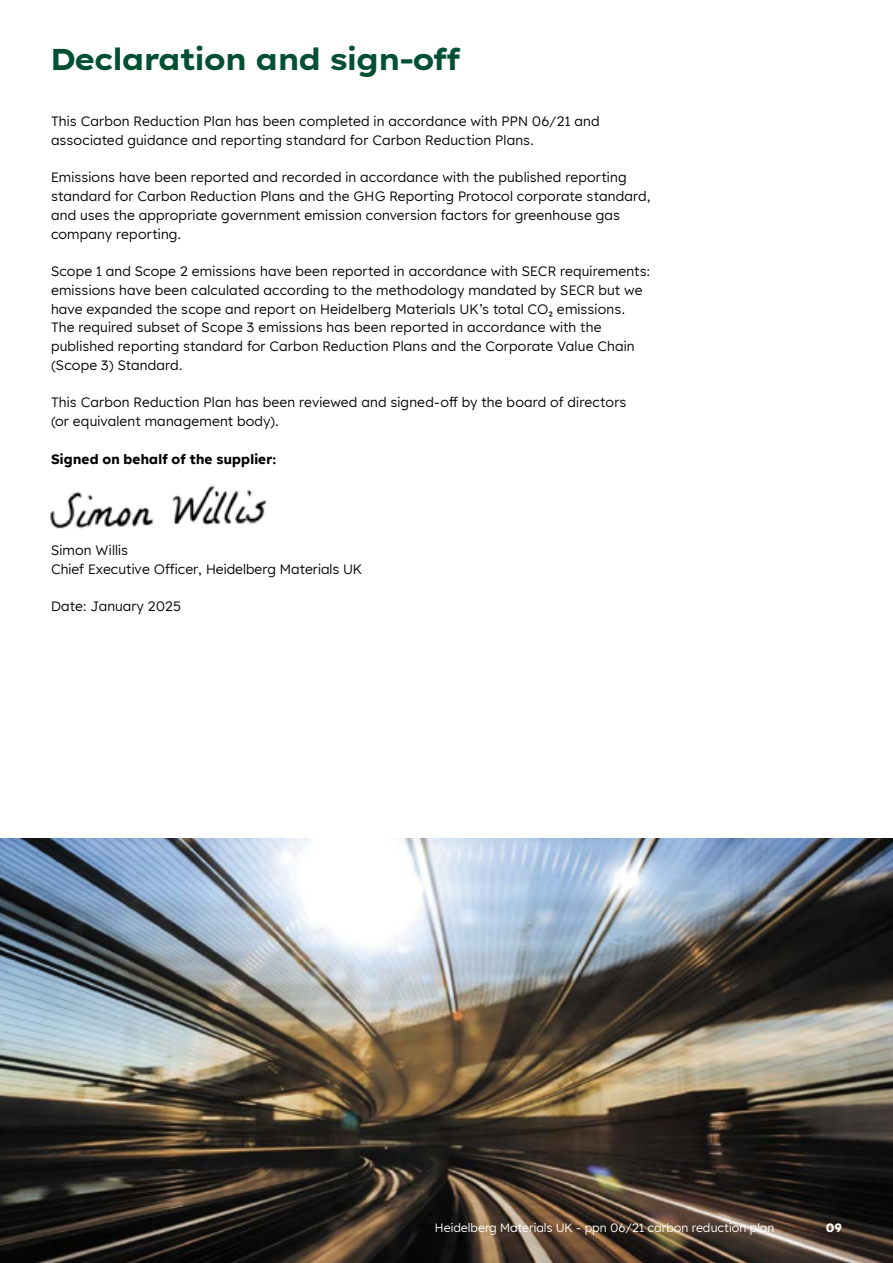
<style>
.page{position:relative;width:893px;height:1263px;background:#fff}
.page>*{position:absolute;margin:0;border:0;box-sizing:border-box;transform-origin:0 0}
.t1{font:700 30px "Lexend Exa HM";color:#005031}
.t2{font:13.5px/18.8px "Lexend HM";letter-spacing:.01em;color:#000}
.t3{font:700 13.5px "Lexend HM";letter-spacing:.015em;color:#000}
.t4{font:12px "Lexend HM";color:#fff}
.t5{font:700 12px "Lexend HM";color:#fff}
</style>
<div class="page">
<img style="left:0;top:839px;width:893px;height:424px">
<img style="left:51px;top:485px;width:216px;height:44px">
<h1 class="t1" style="left:51px;top:35px;width:411px">Declaration and sign-off</h1>
<p class="t2" style="left:51px;top:111px;width:550px">This Carbon Reduction Plan has been completed in accordance with PPN 06/21 and associated guidance and reporting standard for Carbon Reduction Plans.</p>
<p class="t2" style="left:51px;top:167px;width:601px">Emissions have been reported and recorded in accordance with the published reporting standard for Carbon Reduction Plans and the GHG Reporting Protocol corporate standard, and uses the appropriate government emission conversion factors for greenhouse gas company reporting.</p>
<p class="t2" style="left:51px;top:261px;width:601px">Scope 1 and Scope 2 emissions have been reported in accordance with SECR requirements: emissions have been calculated according to the methodology mandated by SECR but we have expanded the scope and report on Heidelberg Materials UK’s total CO₂ emissions.<br>The required subset of Scope 3 emissions has been reported in accordance with the published reporting standard for Carbon Reduction Plans and the Corporate Value Chain (Scope 3) Standard.</p>
<p class="t2" style="left:51px;top:392px;width:577px">This Carbon Reduction Plan has been reviewed and signed-off by the board of directors (or equivalent management body).</p>
<p class="t3" style="left:51px;top:448px;width:227px">Signed on behalf of the supplier:</p>
<p class="t2" style="left:51px;top:540px;width:313px">Simon Willis<br>Chief Executive Officer, Heidelberg Materials UK</p>
<p class="t2" style="left:51px;top:596px;width:131px">Date: January 2025</p>
<p class="t4" style="left:435px;top:1219px;width:341px">Heidelberg Materials UK - ppn 06/21 carbon reduction plan</p>
<p class="t5" style="left:826px;top:1218px;width:18px">09</p>
</div>
